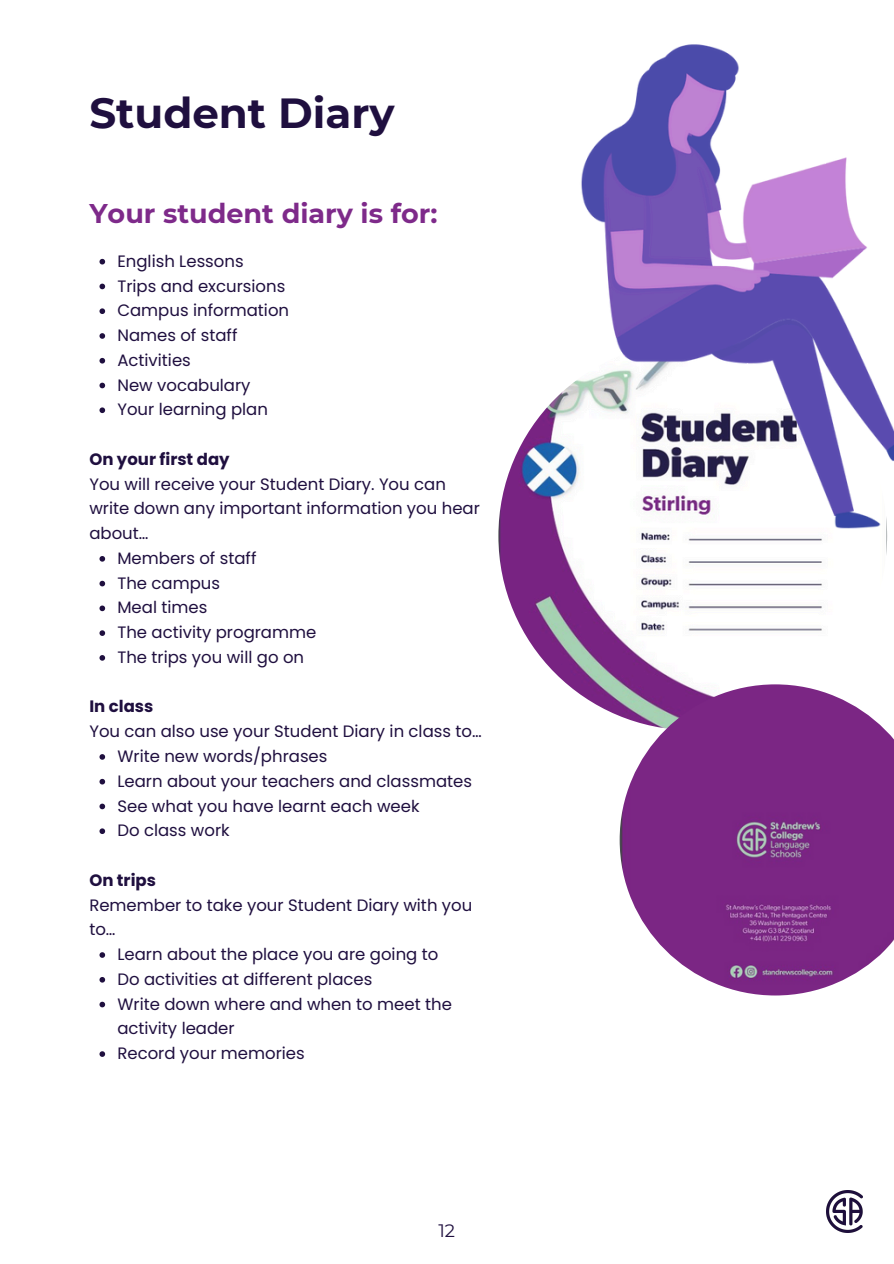
<style>
.page{position:relative;width:894px;height:1264px;background:#fff}
.page>*{position:absolute;margin:0;border:0;box-sizing:border-box;transform-origin:0 0}
.t1{font:700 42px "Montserrat";color:#1f0f3f}
.t2{font:700 27px "Montserrat";color:#7e2a8a}
.t3{font:18px "Montserrat";color:#1f0f3f}
.t4{font:16.5px/24.8px "Poppins";color:#1f0f3f}
.t5{font:700 16.5px "Poppins";color:#1f0f3f}
</style>
<div class="page">
<img style="left:826px;top:1190px;width:36px;height:42px">
<img style="left:498px;top:342px;width:388px;height:388px;border-radius:50%">
<img style="left:573px;top:44px;width:320px;height:485px">
<img style="left:619px;top:684px;width:274px;height:311px">
<svg style="left:99px;top:259px;width:6px;height:5px"></svg>
<svg style="left:99px;top:283px;width:6px;height:6px"></svg>
<svg style="left:99px;top:308px;width:6px;height:6px"></svg>
<svg style="left:99px;top:333px;width:6px;height:6px"></svg>
<svg style="left:99px;top:358px;width:6px;height:5px"></svg>
<svg style="left:99px;top:382px;width:6px;height:6px"></svg>
<svg style="left:99px;top:407px;width:6px;height:6px"></svg>
<svg style="left:99px;top:556px;width:6px;height:5px"></svg>
<svg style="left:99px;top:580px;width:6px;height:6px"></svg>
<svg style="left:99px;top:605px;width:6px;height:6px"></svg>
<svg style="left:99px;top:630px;width:6px;height:6px"></svg>
<svg style="left:99px;top:655px;width:6px;height:5px"></svg>
<svg style="left:99px;top:754px;width:6px;height:5px"></svg>
<svg style="left:99px;top:778px;width:6px;height:6px"></svg>
<svg style="left:99px;top:803px;width:6px;height:6px"></svg>
<svg style="left:99px;top:828px;width:6px;height:6px"></svg>
<svg style="left:99px;top:952px;width:6px;height:5px"></svg>
<svg style="left:99px;top:977px;width:6px;height:5px"></svg>
<svg style="left:99px;top:1001px;width:6px;height:6px"></svg>
<svg style="left:99px;top:1051px;width:6px;height:5px"></svg>
<p class="t1" style="left:89px;top:87px;width:307px">Student Diary</p>
<p class="t2" style="left:89px;top:197px;width:350px">Your student diary is for:</p>
<p class="t4" style="left:117px;top:248px;width:128px">English Lessons</p>
<p class="t4" style="left:117px;top:273px;width:169px">Trips and excursions</p>
<p class="t4" style="left:117px;top:298px;width:173px">Campus information</p>
<p class="t4" style="left:117px;top:323px;width:121px">Names of staff</p>
<p class="t4" style="left:117px;top:347px;width:75px">Activities</p>
<p class="t4" style="left:117px;top:372px;width:135px">New vocabulary</p>
<p class="t4" style="left:117px;top:397px;width:152px">Your learning plan</p>
<p class="t5" style="left:89px;top:447px;width:142px">On your first day</p>
<p class="t4" style="left:89px;top:471px;width:392px">You will receive your Student Diary. You can write down any important information you hear about…</p>
<p class="t4" style="left:117px;top:545px;width:140px">Members of staff</p>
<p class="t4" style="left:117px;top:570px;width:104px">The campus</p>
<p class="t4" style="left:117px;top:595px;width:91px">Meal times</p>
<p class="t4" style="left:117px;top:620px;width:200px">The activity programme</p>
<p class="t4" style="left:117px;top:644px;width:188px">The trips you will go on</p>
<p class="t5" style="left:89px;top:695px;width:65px">In class</p>
<p class="t4" style="left:89px;top:719px;width:393px">You can also use your Student Diary in class to…</p>
<p class="t4" style="left:117px;top:743px;width:211px">Write new words/phrases</p>
<p class="t4" style="left:117px;top:768px;width:356px">Learn about your teachers and classmates</p>
<p class="t4" style="left:117px;top:793px;width:303px">See what you have learnt each week</p>
<p class="t4" style="left:117px;top:818px;width:114px">Do class work</p>
<p class="t5" style="left:89px;top:868px;width:68px">On trips</p>
<p class="t4" style="left:89px;top:892px;width:384px">Remember to take your Student Diary with you to…</p>
<p class="t4" style="left:117px;top:941px;width:322px">Learn about the place you are going to</p>
<p class="t4" style="left:117px;top:966px;width:256px">Do activities at different places</p>
<p class="t4" style="left:117px;top:991px;width:336px">Write down where and when to meet the activity leader</p>
<p class="t4" style="left:117px;top:1040px;width:189px">Record your memories</p>
<p class="t3" style="left:438px;top:1219px;width:18px">12</p>
</div>
